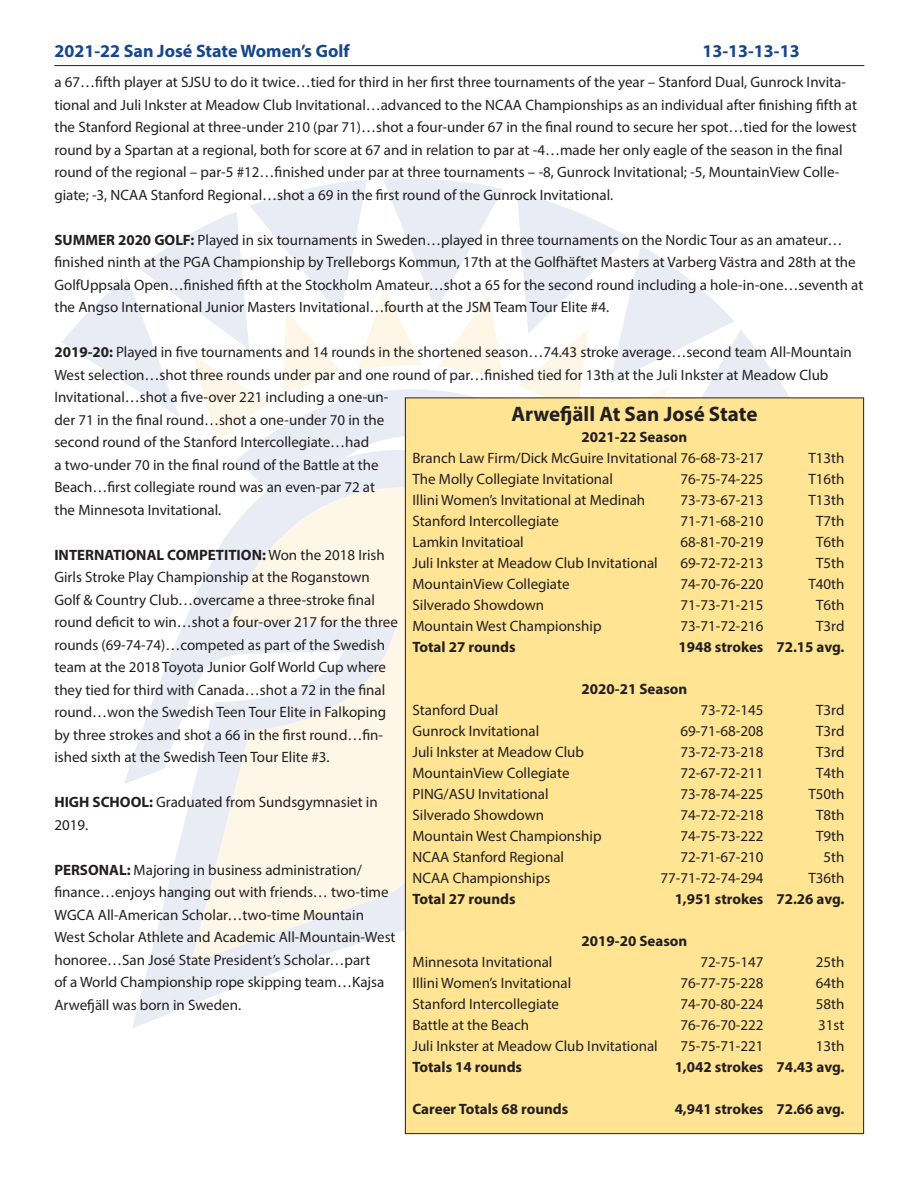
<style>
.page{position:relative;width:918px;height:1188px;background:#fff}
.page>*{position:absolute;margin:0;border:0;box-sizing:border-box;transform-origin:0 0}
.t1{font:700 21px "Myriad Pro";color:#231f20}
.t2{font:700 18px "Myriad Pro";color:#16468d}
.t3{font:15px/22.5px "Myriad Pro";color:#231f20}
.t4{font:700 15px "Myriad Pro";color:#231f20}
.s1{font-weight:700}
</style>
<div class="page">
<svg style="left:62px;top:178px;width:441px;height:210px"></svg>
<svg style="left:124px;top:388px;width:393px;height:641px"></svg>
<svg style="left:517px;top:192px;width:336px;height:206px"></svg>
<hr style="left:54px;top:65px;width:810px;height:1px;background:#231f20">
<div style="left:405px;top:398px;width:459px;height:736px;background:#ffe493"></div>
<p class="t2" style="left:54px;top:39px;width:297px">2021-22 San José State Women’s Golf</p>
<p class="t2" style="left:702px;top:39px;width:99px">13-13-13-13</p>
<p class="t3" style="left:54px;top:71px;width:804px">a 67…fifth player at SJSU to do it twice…tied for third in her first three tournaments of the year – Stanford Dual, Gunrock Invita&shy;tional and Juli Inkster at Meadow Club Invitational…advanced to the NCAA Championships as an individual after finishing fifth at the Stanford Regional at three-under 210 (par 71)…shot a four-under 67 in the final round to secure her spot…tied for the lowest round by a Spartan at a regional, both for score at 67 and in relation to par at -4…made her only eagle of the season in the final round of the regional – par-5 #12…finished under par at three tournaments – -8, Gunrock Invitational; -5, MountainView Colle&shy;giate; -3, NCAA Stanford Regional…shot a 69 in the first round of the Gunrock Invitational.</p>
<p class="t3" style="left:54px;top:228px;width:811px"><span class="s1">SUMMER 2020 GOLF:</span> Played in six tournaments in Sweden…played in three tournaments on the Nordic Tour as an amateur… finished ninth at the PGA Championship by Trelleborgs Kommun, 17th at the Golfhäftet Masters at Varberg Västra and 28th at the GolfUppsala Open…finished fifth at the Stockholm Amateur…shot a 65 for the second round including a hole-in-one…seventh at the Angso International Junior Masters Invitational…fourth at the JSM Team Tour Elite #4.</p>
<p class="t3" style="left:54px;top:341px;width:799px"><span class="s1">2019-20:</span> Played in five tournaments and 14 rounds in the shortened season…74.43 stroke average…second team All-Mountain West selection…shot three rounds under par and one round of par…finished tied for 13th at the Juli Inkster at Meadow Club Invitational…shot a five-over 221 including a one-un-<br>der 71 in the final round…shot a one-under 70 in the<br>second round of the Stanford Intercollegiate…had<br>a two-under 70 in the final round of the Battle at the<br>Beach…first collegiate round was an even-par 72 at<br>the Minnesota Invitational.</p>
<p class="t3" style="left:54px;top:543px;width:345px"><span class="s1">INTERNATIONAL COMPETITION:</span> Won the 2018 Irish Girls Stroke Play Championship at the Roganstown Golf &amp; Country Club…overcame a three-stroke final round deficit to win…shot a four-over 217 for the three rounds (69-74-74)…competed as part of the Swedish team at the 2018 Toyota Junior Golf World Cup where they tied for third with Canada…shot a 72 in the final round…won the Swedish Teen Tour Elite in Falkoping by three strokes and shot a 66 in the first round…fin&shy;ished sixth at the Swedish Teen Tour Elite #3.</p>
<p class="t3" style="left:54px;top:791px;width:325px"><span class="s1">HIGH SCHOOL:</span> Graduated from Sundsgymnasiet in<br>2019.</p>
<p class="t3" style="left:54px;top:858px;width:343px"><span class="s1">PERSONAL:</span> Majoring in business administration/ finance…enjoys hanging out with friends… two-time WGCA All-American Scholar…two-time Mountain West Scholar Athlete and Academic All-Mountain-West honoree…San José State President’s Scholar…part<br>of a World Championship rope skipping team…Kajsa Arwefjäll was born in Sweden.</p>
<h1 class="t1" style="left:511px;top:400px;width:248px">Arwefjäll At San José State</h1>
<p class="t4" style="left:582px;top:427px;width:107px">2021-22 Season</p>
<p class="t3" style="left:413px;top:446px;width:352px">Branch Law Firm/Dick McGuire Invitational 76-68-73-217</p>
<p class="t3" style="left:808px;top:446px;width:38px">T13th</p>
<p class="t3" style="left:413px;top:467px;width:202px">The Molly Collegiate Invitational</p>
<p class="t3" style="left:680px;top:467px;width:85px">76-75-74-225</p>
<p class="t3" style="left:808px;top:467px;width:38px">T16th</p>
<p class="t3" style="left:413px;top:488px;width:234px">Illini Women’s Invitational at Medinah</p>
<p class="t3" style="left:680px;top:488px;width:85px">73-73-67-213</p>
<p class="t3" style="left:808px;top:488px;width:38px">T13th</p>
<p class="t3" style="left:413px;top:509px;width:148px">Stanford Intercollegiate</p>
<p class="t3" style="left:680px;top:509px;width:85px">71-71-68-210</p>
<p class="t3" style="left:816px;top:509px;width:30px">T7th</p>
<p class="t3" style="left:413px;top:530px;width:113px">Lamkin Invitatioal</p>
<p class="t3" style="left:680px;top:530px;width:85px">68-81-70-219</p>
<p class="t3" style="left:816px;top:530px;width:30px">T6th</p>
<p class="t3" style="left:413px;top:551px;width:247px">Juli Inkster at Meadow Club Invitational</p>
<p class="t3" style="left:680px;top:551px;width:85px">69-72-72-213</p>
<p class="t3" style="left:816px;top:551px;width:30px">T5th</p>
<p class="t3" style="left:413px;top:572px;width:159px">MountainView Collegiate</p>
<p class="t3" style="left:680px;top:572px;width:85px">74-70-76-220</p>
<p class="t3" style="left:808px;top:572px;width:38px">T40th</p>
<p class="t3" style="left:413px;top:593px;width:133px">Silverado Showdown</p>
<p class="t3" style="left:680px;top:593px;width:85px">71-73-71-215</p>
<p class="t3" style="left:816px;top:593px;width:30px">T6th</p>
<p class="t3" style="left:413px;top:614px;width:191px">Mountain West Championship</p>
<p class="t3" style="left:680px;top:614px;width:85px">73-71-72-216</p>
<p class="t3" style="left:816px;top:614px;width:30px">T3rd</p>
<p class="t4" style="left:413px;top:637px;width:105px">Total 27 rounds</p>
<p class="t4" style="left:679px;top:637px;width:167px">1948 strokes 72.15 avg.</p>
<p class="t4" style="left:582px;top:679px;width:107px">2020-21 Season</p>
<p class="t3" style="left:413px;top:698px;width:87px">Stanford Dual</p>
<p class="t3" style="left:700px;top:698px;width:65px">73-72-145</p>
<p class="t3" style="left:816px;top:698px;width:30px">T3rd</p>
<p class="t3" style="left:413px;top:719px;width:128px">Gunrock Invitational</p>
<p class="t3" style="left:680px;top:719px;width:85px">69-71-68-208</p>
<p class="t3" style="left:816px;top:719px;width:30px">T3rd</p>
<p class="t3" style="left:413px;top:740px;width:173px">Juli Inkster at Meadow Club</p>
<p class="t3" style="left:680px;top:740px;width:85px">73-72-73-218</p>
<p class="t3" style="left:816px;top:740px;width:30px">T3rd</p>
<p class="t3" style="left:413px;top:761px;width:159px">MountainView Collegiate</p>
<p class="t3" style="left:680px;top:761px;width:85px">72-67-72-211</p>
<p class="t3" style="left:816px;top:761px;width:30px">T4th</p>
<p class="t3" style="left:413px;top:782px;width:138px">PING/ASU Invitational</p>
<p class="t3" style="left:680px;top:782px;width:85px">73-78-74-225</p>
<p class="t3" style="left:808px;top:782px;width:38px">T50th</p>
<p class="t3" style="left:413px;top:803px;width:133px">Silverado Showdown</p>
<p class="t3" style="left:680px;top:803px;width:85px">74-72-72-218</p>
<p class="t3" style="left:816px;top:803px;width:30px">T8th</p>
<p class="t3" style="left:413px;top:824px;width:191px">Mountain West Championship</p>
<p class="t3" style="left:680px;top:824px;width:85px">74-75-73-222</p>
<p class="t3" style="left:816px;top:824px;width:30px">T9th</p>
<p class="t3" style="left:413px;top:845px;width:153px">NCAA Stanford Regional</p>
<p class="t3" style="left:680px;top:845px;width:85px">72-71-67-210</p>
<p class="t3" style="left:824px;top:845px;width:22px">5th</p>
<p class="t3" style="left:413px;top:866px;width:139px">NCAA Championships</p>
<p class="t3" style="left:660px;top:866px;width:105px">77-71-72-74-294</p>
<p class="t3" style="left:808px;top:866px;width:38px">T36th</p>
<p class="t4" style="left:413px;top:889px;width:105px">Total 27 rounds</p>
<p class="t4" style="left:675px;top:889px;width:171px">1,951 strokes 72.26 avg.</p>
<p class="t4" style="left:582px;top:931px;width:107px">2019-20 Season</p>
<p class="t3" style="left:413px;top:950px;width:141px">Minnesota Invitational</p>
<p class="t3" style="left:700px;top:950px;width:65px">72-75-147</p>
<p class="t3" style="left:816px;top:950px;width:30px">25th</p>
<p class="t3" style="left:413px;top:971px;width:160px">Illini Women’s Invitational</p>
<p class="t3" style="left:680px;top:971px;width:85px">76-77-75-228</p>
<p class="t3" style="left:816px;top:971px;width:30px">64th</p>
<p class="t3" style="left:413px;top:992px;width:148px">Stanford Intercollegiate</p>
<p class="t3" style="left:680px;top:992px;width:85px">74-70-80-224</p>
<p class="t3" style="left:816px;top:992px;width:30px">58th</p>
<p class="t3" style="left:413px;top:1013px;width:118px">Battle at the Beach</p>
<p class="t3" style="left:680px;top:1013px;width:85px">76-76-70-222</p>
<p class="t3" style="left:818px;top:1013px;width:28px">31st</p>
<p class="t3" style="left:413px;top:1034px;width:247px">Juli Inkster at Meadow Club Invitational</p>
<p class="t3" style="left:680px;top:1034px;width:85px">75-75-71-221</p>
<p class="t3" style="left:816px;top:1034px;width:30px">13th</p>
<p class="t4" style="left:413px;top:1057px;width:111px">Totals 14 rounds</p>
<p class="t4" style="left:675px;top:1057px;width:171px">1,042 strokes 74.43 avg.</p>
<p class="t4" style="left:413px;top:1099px;width:157px">Career Totals 68 rounds</p>
<p class="t4" style="left:675px;top:1099px;width:171px">4,941 strokes 72.66 avg.</p>
</div>
